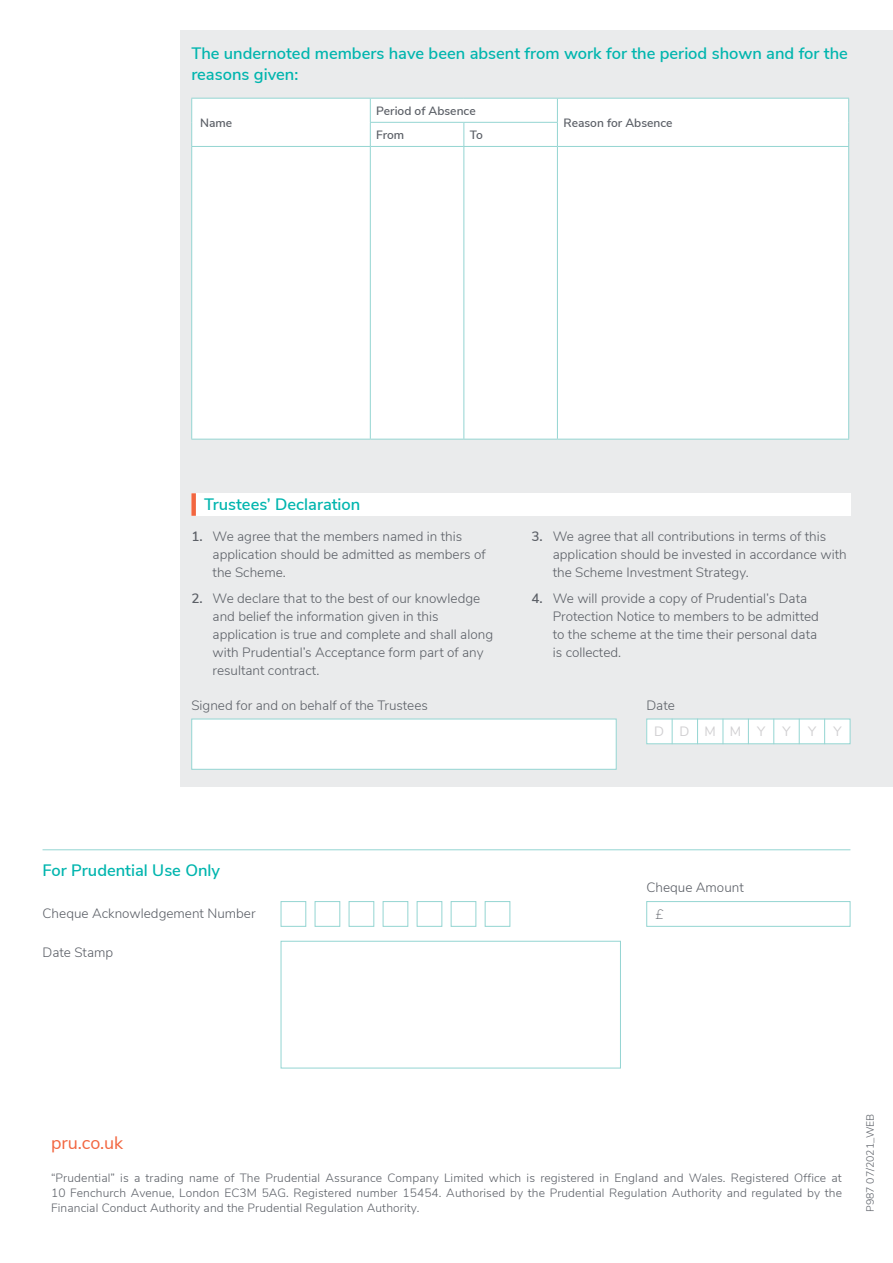
<style>
.page{position:relative;width:893px;height:1263px;background:#fff}
.page>*{position:absolute;margin:0;border:0;box-sizing:border-box;transform-origin:0 0}
.t1{font:18px "Nunito Sans";color:#f26640}
.t2{font:600 16.5px/21px "Nunito Sans";color:#00b5ae}
.t3{font:300 13.5px/18px "Nunito Sans";color:#5b5f66}
.t4{font:13.5px "Nunito Sans";color:#d1d0d2}
.t5{font:italic 200 13.5px "Nunito Sans";color:#5b5f66}
.t6{font:300 12px/15px "Nunito Sans";letter-spacing:.01em;color:#5b5f66;text-align:justify}
.t7{font:600 12px "Nunito Sans";color:#5b5f66}
.t8{font:300 10.5px "Nunito Sans";color:#5b5f66}
.s1{font-weight:600}
</style>
<div class="page">
<div style="left:181px;top:30px;width:712px;height:757px;background:#eaebec"></div>
<div style="left:192px;top:99px;width:656px;height:340px;background:#fff"></div>
<hr style="left:191px;top:98px;width:179px;height:1px;background:#94d5d2">
<svg style="left:191px;top:99px;width:1px;height:47px"></svg>
<hr style="left:370px;top:98px;width:94px;height:1px;background:#94d5d2">
<hr style="left:464px;top:98px;width:93px;height:1px;background:#94d5d2">
<hr style="left:557px;top:98px;width:292px;height:1px;background:#94d5d2">
<svg style="left:848px;top:99px;width:1px;height:47px"></svg>
<hr style="left:370px;top:122px;width:94px;height:1px;background:#94d5d2">
<svg style="left:370px;top:99px;width:1px;height:47px"></svg>
<hr style="left:464px;top:122px;width:94px;height:1px;background:#94d5d2">
<svg style="left:463px;top:123px;width:1px;height:23px"></svg>
<svg style="left:557px;top:99px;width:1px;height:47px"></svg>
<hr style="left:191px;top:146px;width:179px;height:1px;background:#94d5d2">
<hr style="left:191px;top:147px;width:1px;height:292px;background:#94d5d2">
<hr style="left:370px;top:146px;width:94px;height:1px;background:#94d5d2">
<hr style="left:370px;top:147px;width:1px;height:292px;background:#94d5d2">
<hr style="left:464px;top:146px;width:93px;height:1px;background:#94d5d2">
<hr style="left:463px;top:147px;width:1px;height:292px;background:#94d5d2">
<hr style="left:557px;top:146px;width:292px;height:1px;background:#94d5d2">
<hr style="left:557px;top:147px;width:1px;height:292px;background:#94d5d2">
<hr style="left:848px;top:147px;width:1px;height:292px;background:#94d5d2">
<hr style="left:191px;top:439px;width:179px;height:1px;background:#94d5d2">
<hr style="left:370px;top:439px;width:94px;height:1px;background:#94d5d2">
<hr style="left:464px;top:439px;width:93px;height:1px;background:#94d5d2">
<hr style="left:557px;top:439px;width:292px;height:1px;background:#94d5d2">
<div style="left:191px;top:493px;width:659px;height:23px;background:#fff"></div>
<div style="left:191px;top:493px;width:5px;height:23px;background:#f26640"></div>
<div style="left:191px;top:719px;width:426px;height:51px;background:#fff;border:1px solid #94d5d2"></div>
<div style="left:647px;top:719px;width:203px;height:25px;background:#fff"></div>
<div style="left:646px;top:719px;width:204px;height:25px;border:1px solid #94d5d2"></div>
<svg style="left:672px;top:719px;width:1px;height:25px"></svg>
<svg style="left:697px;top:719px;width:1px;height:25px"></svg>
<svg style="left:723px;top:719px;width:1px;height:25px"></svg>
<svg style="left:748px;top:719px;width:1px;height:25px"></svg>
<svg style="left:773px;top:719px;width:1px;height:25px"></svg>
<svg style="left:799px;top:719px;width:1px;height:25px"></svg>
<svg style="left:824px;top:719px;width:1px;height:25px"></svg>
<hr style="left:43px;top:849px;width:807px;height:1px;background:#94d5d2">
<div style="left:281px;top:901px;width:25px;height:26px;background:#fff;border:1px solid #94d5d2"></div>
<div style="left:315px;top:901px;width:25px;height:26px;background:#fff;border:1px solid #94d5d2"></div>
<div style="left:349px;top:901px;width:25px;height:26px;background:#fff;border:1px solid #94d5d2"></div>
<div style="left:383px;top:901px;width:25px;height:26px;background:#fff;border:1px solid #94d5d2"></div>
<div style="left:417px;top:901px;width:25px;height:26px;background:#fff;border:1px solid #94d5d2"></div>
<div style="left:451px;top:901px;width:25px;height:26px;background:#fff;border:1px solid #94d5d2"></div>
<div style="left:485px;top:901px;width:25px;height:26px;background:#fff;border:1px solid #94d5d2"></div>
<div style="left:646px;top:901px;width:204px;height:26px;border:1px solid #94d5d2"></div>
<div style="left:281px;top:941px;width:340px;height:127px;background:#fff;border:1px solid #94d5d2"></div>
<p class="t2" style="left:191px;top:42px;width:658px">The undernoted members have been absent from work for the period shown and for the reasons given:</p>
<p class="t7" style="left:200px;top:114px;width:34px">Name</p>
<p class="t7" style="left:376px;top:102px;width:101px">Period of Absence</p>
<p class="t7" style="left:563px;top:114px;width:111px">Reason for Absence</p>
<p class="t7" style="left:376px;top:126px;width:29px">From</p>
<p class="t7" style="left:470px;top:126px;width:15px">To</p>
<p class="t2" style="left:204px;top:493px;width:158px">Trustees’ Declaration</p>
<p class="t3" style="left:213px;top:526px;width:275px;text-indent:-21px"><span class="s1">1.</span> We agree that the members named in this application should be admitted as members of the Scheme.</p>
<p class="t3" style="left:213px;top:589px;width:282px;text-indent:-21px"><span class="s1">2.</span> We declare that to the best of our knowledge and belief the information given in this application is true and complete and shall along with Prudential’s Acceptance form part of any resultant contract.</p>
<p class="t3" style="left:553px;top:526px;width:295px;text-indent:-21px"><span class="s1">3.</span> We agree that all contributions in terms of this application should be invested in accordance with the Scheme Investment Strategy.</p>
<p class="t3" style="left:553px;top:589px;width:268px;text-indent:-21px"><span class="s1">4.</span> We will provide a copy of Prudential’s Data Protection Notice to members to be admitted to the scheme at the time their personal data is collected.</p>
<p class="t3" style="left:191px;top:695px;width:238px">Signed for and on behalf of the Trustees</p>
<p class="t3" style="left:646px;top:695px;width:30px">Date</p>
<p class="t4" style="left:654px;top:721px;width:113px">D DMMY</p>
<p class="t4" style="left:782px;top:721px;width:10px">Y</p>
<p class="t4" style="left:808px;top:721px;width:10px">Y</p>
<p class="t4" style="left:833px;top:721px;width:10px">Y</p>
<p class="t2" style="left:43px;top:858px;width:179px">For Prudential Use Only</p>
<p class="t3" style="left:43px;top:903px;width:215px">Cheque Acknowledgement Number</p>
<p class="t3" style="left:43px;top:943px;width:72px">Date Stamp</p>
<p class="t3" style="left:646px;top:878px;width:99px">Cheque Amount</p>
<p class="t5" style="left:656px;top:904px;width:10px">£</p>
<h1 class="t1" style="left:51px;top:1129px;width:74px">pru.co.uk</h1>
<p class="t6" style="left:51px;top:1169px;width:792px">“Prudential” is a trading name of The Prudential Assurance Company Limited which is registered in England and Wales. Registered Office at 10 Fenchurch Avenue, London EC3M 5AG. Registered number 15454. Authorised by the Prudential Regulation Authority and regulated by the Financial Conduct Authority and the Prudential Regulation Authority.</p>
<p class="t8" style="left:862px;top:1212px;width:100px;rotate:-90deg">P987 07/2021_WEB</p>
</div>
